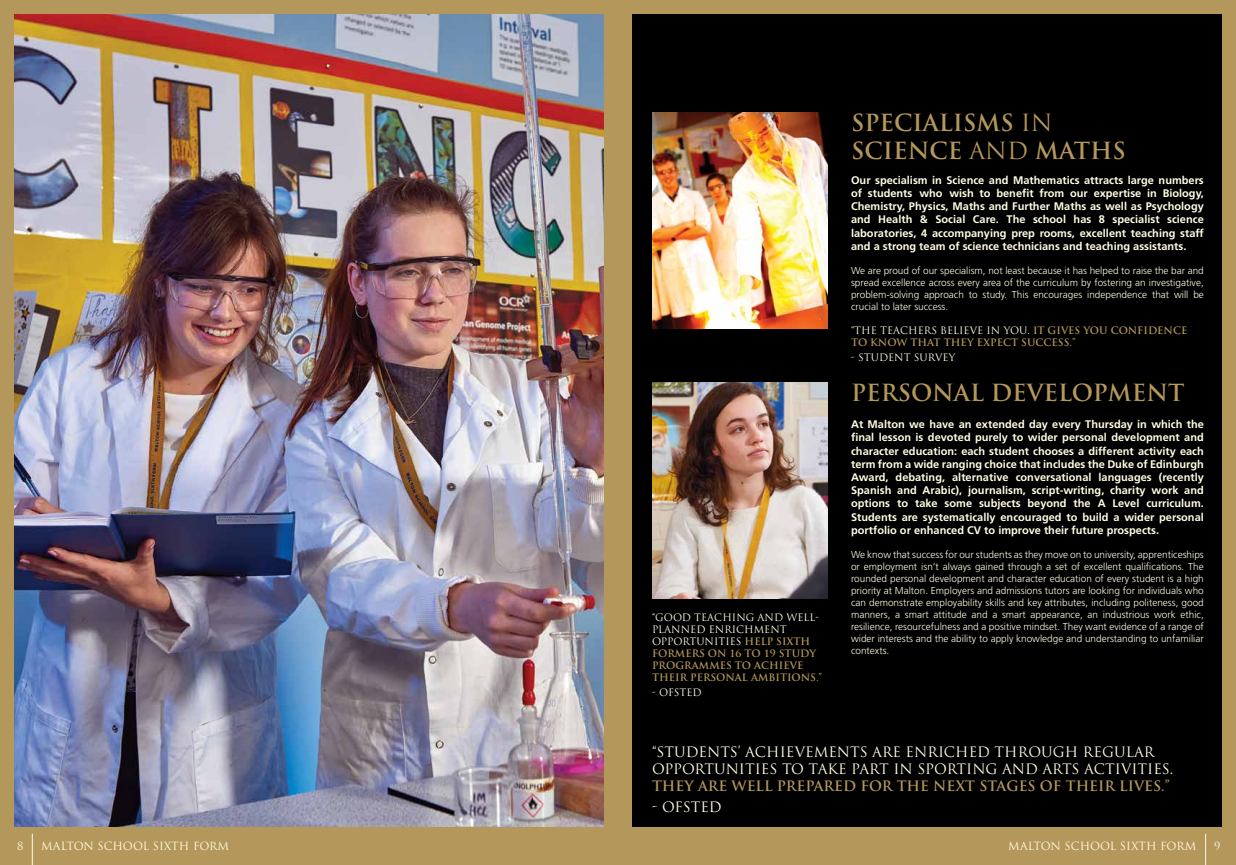
<style>
.page{position:relative;width:1236px;height:865px;background:#b4975a}
.page>*{position:absolute;margin:0;border:0;box-sizing:border-box;transform-origin:0 0}
.t1{font:700 23px/27.6px "Trajan Pro";color:#b4975a}
.t2{font:14px/16.8px "Trajan Pro";color:#fffde5}
.t3{font:700 14px "Trajan Pro";color:#b4975a}
.t4{font:700 11px/13.2px "Frutiger";color:#fffde5;text-align:justify}
.t5{font:11px "Trajan Pro";color:#fffde5}
.t6{font:300 10px/12px "Frutiger";color:#fffde5;text-align:justify}
.t7{font:700 10px/12px "Trajan Pro";color:#b4975a}
.t8{font:10px "Trajan Pro";color:#fffde5}
.s1{font-weight:400;color:#fffde5}
.s2{font-weight:400}
</style>
<div class="page">
<div style="left:632px;top:14px;width:590px;height:836px;background:#000"></div>
<img style="left:14px;top:14px;width:590px;height:813px">
<div style="left:0;top:827px;width:1236px;height:38px;background:#b4975a"></div>
<img style="left:652px;top:113px;width:175px;height:215px">
<img style="left:652px;top:383px;width:175px;height:215px">
<hr style="left:1205px;top:833px;width:1px;height:32px;background:#fffde5">
<hr style="left:32px;top:833px;width:1px;height:32px;background:#fffde5">
<p class="t7" style="left:652px;top:611px;width:172px"><span class="s1">“GOOD TEACHING AND WELL-<br>PLANNED ENRICHMENT<br>OPPORTUNITIES</span> HELP SIXTH<br>FORMERS ON 16 TO 19 STUDY<br>PROGRAMMES TO ACHIEVE<br>THEIR PERSONAL AMBITIONS.”</p>
<p class="t8" style="left:652px;top:686px;width:51px">- OFSTED</p>
<h1 class="t1" style="left:851px;top:109px;width:276px">SPECIALISMS <span class="s2">IN<br></span>SCIENCE <span class="s2">AND</span> MATHS</h1>
<p class="t4" style="left:851px;top:173px;width:354px">Our specialism in Science and Mathematics attracts large numbers of students who wish to benefit from our expertise in Biology, Chemistry, Physics, Maths and Further Maths as well as Psychology and Health &amp; Social Care. The school has 8 specialist science laboratories, 4 accompanying prep rooms, excellent teaching staff and a strong team of science technicians and teaching assistants.</p>
<p class="t6" style="left:851px;top:264px;width:354px">We are proud of our specialism, not least because it has helped to raise the bar and spread excellence across every area of the curriculum by fostering an investigative, problem-solving approach to study. This encourages independence that will be crucial to later success.</p>
<p class="t7" style="left:851px;top:324px;width:338px"><span class="s1">“THE TEACHERS BELIEVE IN YOU.</span> IT GIVES YOU CONFIDENCE<br>TO KNOW THAT THEY EXPECT SUCCESS.”</p>
<p class="t8" style="left:851px;top:351px;width:106px">- STUDENT SURVEY</p>
<h1 class="t1" style="left:851px;top:379px;width:335px">PERSONAL DEVELOPMENT</h1>
<p class="t4" style="left:851px;top:418px;width:354px">At Malton we have an extended day every Thursday in which the final lesson is devoted purely to wider personal development and character education: each student chooses a different activity each term from a wide ranging choice that includes the Duke of Edinburgh Award, debating, alternative conversational languages (recently Spanish and Arabic), journalism, script-writing, charity work and options to take some subjects beyond the A Level curriculum.<br>Students are systematically encouraged to build a wider personal portfolio or enhanced CV to improve their future prospects.</p>
<p class="t6" style="left:851px;top:548px;width:354px">We know that success for our students as they move on to university, apprenticeships or employment isn’t always gained through a set of excellent qualifications. The rounded personal development and character education of every student is a high priority at Malton. Employers and admissions tutors are looking for individuals who can demonstrate employability skills and key attributes, including politeness, good manners, a smart attitude and a smart appearance, an industrious work ethic, resilience, resourcefulness and a positive mindset. They want evidence of a range of wider interests and the ability to apply knowledge and understanding to unfamiliar contexts.</p>
<p class="t2" style="left:652px;top:743px;width:523px">“STUDENTS’ ACHIEVEMENTS ARE ENRICHED THROUGH REGULAR<br>OPPORTUNITIES TO TAKE PART IN SPORTING AND ARTS ACTIVITIES.</p>
<p class="t3" style="left:652px;top:777px;width:519px">THEY ARE WELL PREPARED FOR THE NEXT STAGES OF THEIR LIVES.”</p>
<p class="t2" style="left:652px;top:798px;width:71px">- OFSTED</p>
<p class="t5" style="left:17px;top:838px;width:8px">8</p>
<p class="t5" style="left:41px;top:838px;width:189px">MALTON SCHOOL SIXTH FORM</p>
<p class="t5" style="left:1008px;top:838px;width:189px">MALTON SCHOOL SIXTH FORM</p>
<p class="t5" style="left:1214px;top:838px;width:8px">9</p>
</div>
